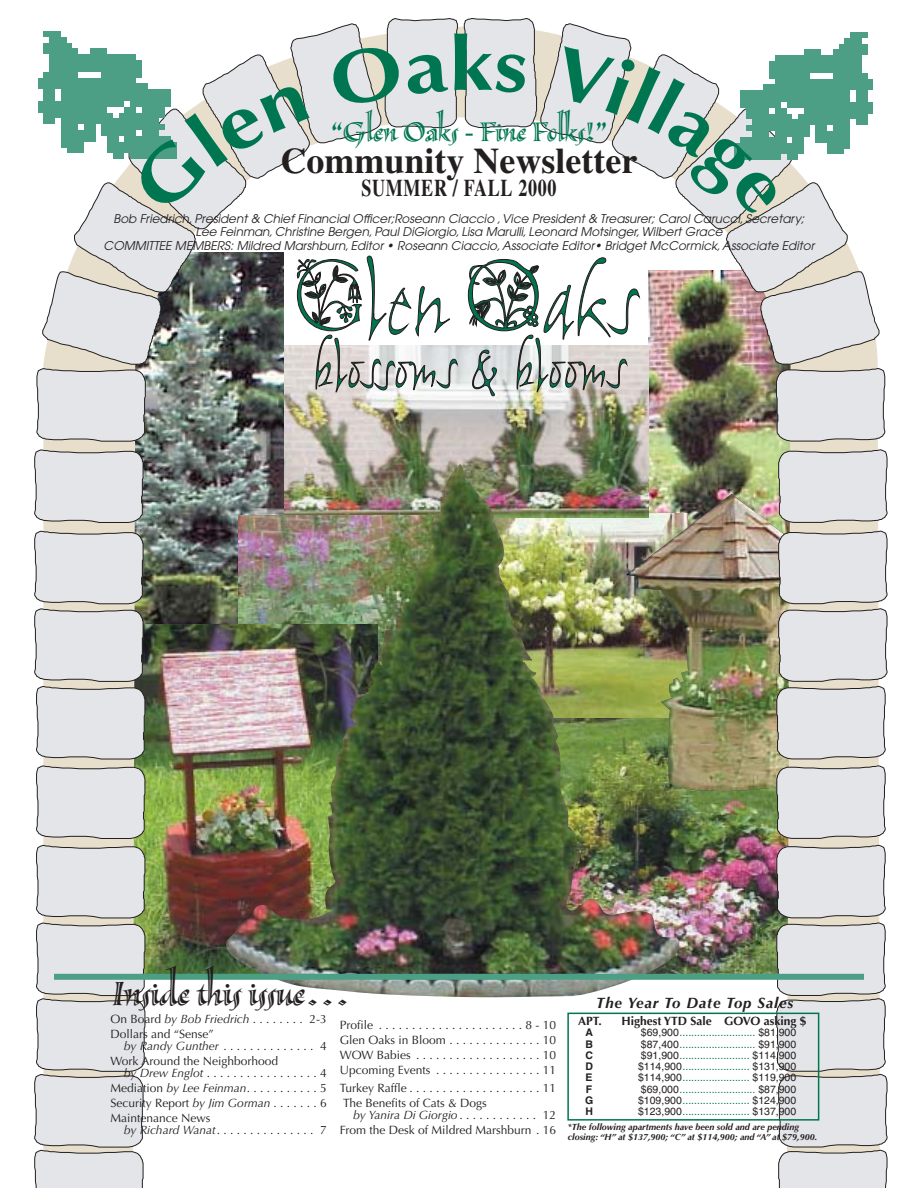
<style>
.page{position:relative;width:918px;height:1188px;background:#fff}
.page>*{position:absolute;margin:0;border:0;box-sizing:border-box;transform-origin:0 0}
.t1{font:700 75px "Optima";color:#007650;scale:1.15 1}
.t2{font:45px "Sassafras Lx";color:#231f1f}
.t3{font:36px "Sassafras Lx";color:#007650}
.t4{font:700 36px "Times";color:#231f1f}
.t5{font:700 24px "Times";letter-spacing:.04em;color:#231f1f;scale:.75 1}
.t6{font:italic 700 15px "Optima";letter-spacing:.055em;color:#231f1f}
.t7{font:12px/15px "Optima";color:#231f1f}
.t8{font:italic 12px/13.5px "Avant Garde";color:#231f1f;text-align:center}
.t9{font:700 12px "Optima";color:#231f1f}
.t10{font:10.5px "Helvetica";color:#007650}
.t11{font:700 10.5px "Helvetica";color:#231f1f}
.t12{font:italic 700 9px/9.8px "Optima";color:#231f1f}
.s1{font-style:italic}
.s2{color:#231f1f}
</style>
<div class="page">
<img style="left:43px;top:442px;width:837px;height:571px">
<svg style="left:34px;top:449px;width:110px;height:74px;background:#d9dbdd"></svg>
<svg style="left:34px;top:531px;width:112px;height:308px;background:#dddfdf"></svg>
<svg style="left:34px;top:845px;width:112px;height:343px;background:#dbdddd"></svg>
<svg style="left:778px;top:449px;width:110px;height:74px;background:#dadcdc"></svg>
<svg style="left:776px;top:530px;width:112px;height:309px;background:#d9d9d7"></svg>
<svg style="left:776px;top:845px;width:112px;height:343px;background:#dbdcdd"></svg>
<div style="left:54px;top:974px;width:810px;height:6px;background:#4c9f85"></div>
<div style="left:567px;top:1013px;width:252px;height:108px;border:2px solid #007650"></div>
<img style="left:36px;top:18px;width:850px;height:424px">
<h1 class="t1" style="left:450px;top:33px;width:39px">k</h1>
<h3 class="t3" style="left:331px;top:110px;width:279px">“Glen Oaks - Fine Folks!”</h3>
<h3 class="t4" style="left:281px;top:148px;width:358px">Community Newsletter</h3>
<h3 class="t5" style="left:361px;top:179px;width:262px">SUMMER / FALL 2000</h3>
<p class="t8" style="left:104px;top:212px;width:712px">Bob Friedrich, President &amp; Chief Financial Officer;Roseann Ciaccio ,Vice President &amp; Treasurer; Carol Carucci, Secretary;<br>Lee Feinman, Christine Bergen, Paul DiGiorgio, Lisa Marulli, Leonard Motsinger, Wilbert Grace<br>COMMITTEE MEMBERS: Mildred Marshburn, Editor • Roseann Ciaccio, Associate Editor• Bridget McCormick, Associate Editor</p>
<h2 class="t2" style="left:113px;top:966px;width:239px"><span class="s1">I</span>nside this issue…</h2>
<p class="t7" style="left:340px;top:1018px;width:218px;text-align:justify">Profile . . . . . . . . . . . . . . . . . . . . . . 8 - 10<br>Glen Oaks in Bloom . . . . . . . . . . . . . . 10<br>WOW Babies . . . . . . . . . . . . . . . . . . . 10<br>Upcoming Events . . . . . . . . . . . . . . . . 11</p>
<p class="t7" style="left:340px;top:1081px;width:218px">Turkey Raffle . . . . . . . . . . . . . . . . . . . . 11<br>The Benefits of Cats &amp; Dogs</p>
<p class="t7" style="left:340px;top:1108px;width:218px;text-align:right"><span class="s1">by Yanira Di Giorgio</span> . . . . . . . . . . . . 12<br>From the Desk of Mildred Marshburn . 16</p>
<p class="t7" style="left:110px;top:1012px;width:218px">On Board <span class="s1">by Bob Friedrich</span> . . . . . . . . 2-3<br>Dollars and “Sense”</p>
<p class="t7" style="left:110px;top:1039px;width:218px;text-indent:13px"><span class="s1">by Randy Gunther</span> . . . . . . . . . . . . . . 4<br>Work Around the Neighborhood</p>
<p class="t7" style="left:110px;top:1066px;width:218px;text-align:justify;text-indent:13px"><span class="s1">by Drew Englot</span> . . . . . . . . . . . . . . . . . 4<br>Mediation <span class="s1">by Lee Feinman</span>. . . . . . . . . . . 5<br>Security Report <span class="s1">by Jim Gorman</span> . . . . . . . 6<br>Maintenance News</p>
<p class="t7" style="left:124px;top:1123px;width:205px"><span class="s1">by Richard Wanat</span>. . . . . . . . . . . . . . . 7</p>
<p class="t6" style="left:596px;top:997px;width:199px">The Year To Date Top Sales</p>
<p class="t9" style="left:578px;top:1016px;width:25px">APT.</p>
<p class="t9" style="left:622px;top:1016px;width:186px">Highest YTD Sale GOVO asking $</p>
<p class="t11" style="left:585px;top:1029px;width:9px">A</p>
<p class="t10" style="left:641px;top:1029px;width:157px"><span class="s2">$69,900</span>.......................... <span class="s2">$81,900</span></p>
<p class="t11" style="left:585px;top:1040px;width:9px">B</p>
<p class="t10" style="left:641px;top:1040px;width:157px"><span class="s2">$87,400</span>.......................... <span class="s2">$91,900</span></p>
<p class="t11" style="left:585px;top:1051px;width:9px">C</p>
<p class="t10" style="left:641px;top:1051px;width:157px"><span class="s2">$91,900</span>........................ <span class="s2">$114,900</span></p>
<p class="t11" style="left:585px;top:1062px;width:9px">D</p>
<p class="t10" style="left:638px;top:1062px;width:160px"><span class="s2">$114,900</span>....................... <span class="s2">$131,900</span></p>
<p class="t11" style="left:586px;top:1074px;width:9px">E</p>
<p class="t10" style="left:638px;top:1074px;width:160px"><span class="s2">$114,900</span>....................... <span class="s2">$119,900</span></p>
<p class="t11" style="left:586px;top:1085px;width:8px">F</p>
<p class="t10" style="left:641px;top:1085px;width:157px"><span class="s2">$69,000</span>.......................... <span class="s2">$87,900</span></p>
<p class="t11" style="left:585px;top:1096px;width:10px">G</p>
<p class="t10" style="left:638px;top:1096px;width:160px"><span class="s2">$109,900</span>....................... <span class="s2">$124,900</span></p>
<p class="t11" style="left:585px;top:1107px;width:9px">H</p>
<p class="t10" style="left:638px;top:1107px;width:160px"><span class="s2">$123,900</span>....................... <span class="s2">$137,900</span></p>
<p class="t12" style="left:568px;top:1123px;width:251px">*The following apartments have been sold and are pending closing: “H” at $137,900; “C” at $114,900; and “A” at $79,900.</p>
</div>
